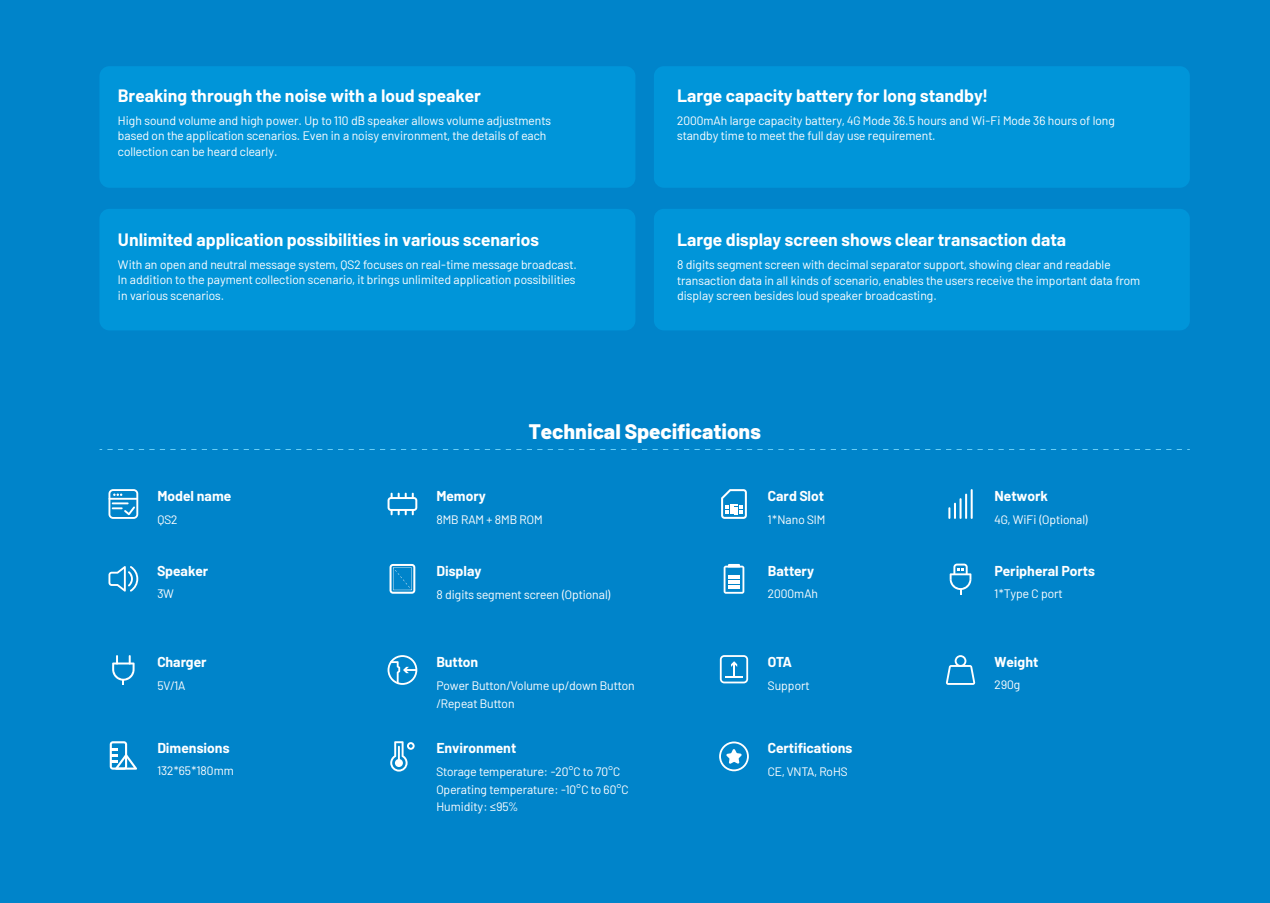
<style>
.page{position:relative;width:1270px;height:903px;background:#0084ca}
.page>*{position:absolute;margin:0;border:0;box-sizing:border-box;transform-origin:0 0}
.t1{font:800 21px "Barlow";color:#fff}
.t2{font:700 17.5px "Barlow";color:#fff}
.t3{font:700 14px "Barlow";color:#fff}
.t4{font:12.25px/15.8px "Barlow";color:#fff}
</style>
<div class="page">
<svg style="left:100px;top:449px;width:1090px;height:1px"></svg>
<div style="left:99px;top:66px;width:536px;height:122px;background:#0095d9;border-radius:10px"></div>
<div style="left:99px;top:209px;width:536px;height:121px;background:#0095d9;border-radius:10px"></div>
<div style="left:654px;top:66px;width:536px;height:122px;background:#0095d9;border-radius:10px"></div>
<div style="left:654px;top:209px;width:536px;height:121px;background:#0095d9;border-radius:10px"></div>
<svg style="left:390px;top:741px;width:25px;height:30px"></svg>
<svg style="left:110px;top:741px;width:27px;height:29px"></svg>
<svg style="left:390px;top:564px;width:25px;height:30px"></svg>
<svg style="left:112px;top:655px;width:23px;height:30px"></svg>
<svg style="left:724px;top:564px;width:20px;height:30px"></svg>
<svg style="left:108px;top:566px;width:30px;height:25px"></svg>
<svg style="left:388px;top:655px;width:29px;height:30px"></svg>
<svg style="left:108px;top:489px;width:30px;height:30px"></svg>
<svg style="left:388px;top:493px;width:29px;height:22px"></svg>
<svg style="left:721px;top:489px;width:26px;height:30px"></svg>
<svg style="left:720px;top:655px;width:28px;height:28px"></svg>
<svg style="left:946px;top:655px;width:29px;height:30px"></svg>
<svg style="left:950px;top:564px;width:21px;height:30px"></svg>
<svg style="left:948px;top:503px;width:8px;height:16px"></svg>
<hr style="left:959px;top:498px;width:3px;height:21px;background:#fff">
<hr style="left:965px;top:494px;width:2px;height:25px;background:#fff">
<hr style="left:971px;top:489px;width:2px;height:30px;background:#fff">
<svg style="left:719px;top:741px;width:30px;height:30px"></svg>
<h2 class="t2" style="left:118px;top:83px;width:364px">Breaking through the noise with a loud speaker</h2>
<h2 class="t2" style="left:677px;top:83px;width:312px">Large capacity battery for long standby!</h2>
<p class="t4" style="left:118px;top:111px;width:435px">High sound volume and high power. Up to 110 dB speaker allows volume adjustments based on the application scenarios. Even in a noisy environment, the details of each collection can be heard clearly.</p>
<p class="t4" style="left:677px;top:111px;width:439px">2000mAh large capacity battery, 4G Mode 36.5 hours and Wi-Fi Mode 36 hours of long standby time to meet the full day use requirement.</p>
<h2 class="t2" style="left:118px;top:227px;width:423px">Unlimited application possibilities in various scenarios</h2>
<h2 class="t2" style="left:677px;top:227px;width:391px">Large display screen shows clear transaction data</h2>
<p class="t4" style="left:118px;top:255px;width:460px;text-align:justify">With an open and neutral message system, QS2 focuses on real-time message broadcast.<br>In addition to the payment collection scenario, it brings unlimited application possibilities in various scenarios.</p>
<p class="t4" style="left:677px;top:256px;width:465px">8 digits segment screen with decimal separator support, showing clear and readable transaction data in all kinds of scenario, enables the users receive the important data from display screen besides loud speaker broadcasting.</p>
<h1 class="t1" style="left:529px;top:416px;width:234px">Technical Specifications</h1>
<p class="t3" style="left:157px;top:486px;width:76px">Model name</p>
<p class="t4" style="left:157px;top:511px;width:21px">QS2</p>
<p class="t3" style="left:436px;top:486px;width:51px">Memory</p>
<p class="t4" style="left:436px;top:511px;width:108px">8MB RAM + 8MB ROM</p>
<p class="t3" style="left:768px;top:486px;width:58px">Card Slot</p>
<p class="t4" style="left:768px;top:511px;width:59px">1*Nano SIM</p>
<p class="t3" style="left:994px;top:486px;width:55px">Network</p>
<p class="t4" style="left:994px;top:511px;width:95px">4G, WiFi (Optional)</p>
<p class="t3" style="left:157px;top:560px;width:53px">Speaker</p>
<p class="t4" style="left:157px;top:584px;width:18px">3W</p>
<p class="t3" style="left:436px;top:560px;width:47px">Display</p>
<p class="t4" style="left:436px;top:586px;width:176px">8 digits segment screen (Optional)</p>
<p class="t3" style="left:768px;top:560px;width:48px">Battery</p>
<p class="t4" style="left:768px;top:584px;width:52px">2000mAh</p>
<p class="t3" style="left:994px;top:560px;width:102px">Peripheral Ports</p>
<p class="t4" style="left:994px;top:584px;width:70px">1*Type C port</p>
<p class="t3" style="left:157px;top:652px;width:51px">Charger</p>
<p class="t4" style="left:157px;top:677px;width:30px">5V/1A</p>
<p class="t3" style="left:436px;top:652px;width:43px">Button</p>
<p class="t4" style="left:436px;top:676px;width:200px;line-height:17.5px">Power Button/Volume up/down Button /Repeat Button</p>
<p class="t3" style="left:768px;top:652px;width:25px">OTA</p>
<p class="t4" style="left:768px;top:677px;width:43px">Support</p>
<p class="t3" style="left:994px;top:652px;width:45px">Weight</p>
<p class="t4" style="left:994px;top:675px;width:27px">290g</p>
<p class="t3" style="left:157px;top:738px;width:74px">Dimensions</p>
<p class="t4" style="left:157px;top:762px;width:78px">132*65*180mm</p>
<p class="t3" style="left:436px;top:738px;width:81px">Environment</p>
<p class="t4" style="left:436px;top:762px;width:194px;line-height:17.5px">Storage temperature: -20°C to 70°C<br>Operating temperature: -10°C to 60°C<br>Humidity: ≤95%</p>
<p class="t3" style="left:768px;top:738px;width:86px">Certifications</p>
<p class="t4" style="left:768px;top:763px;width:81px">CE, VNTA, RoHS</p>
</div>
